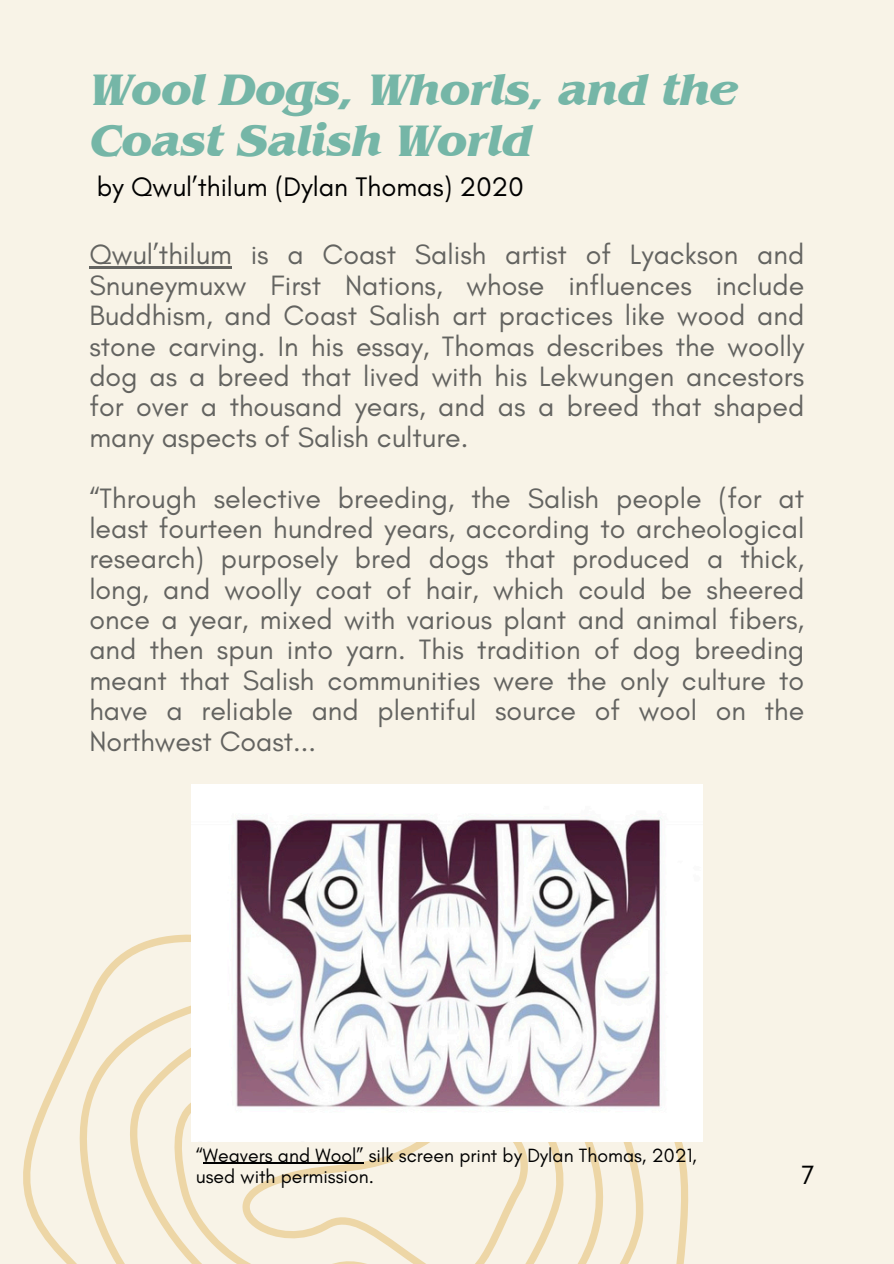
<style>
.page{position:relative;width:894px;height:1264px;background:#fff}
.page>*{position:absolute;margin:0;border:0;box-sizing:border-box;transform-origin:0 0}
.t1{font:italic 700 45.3px/50.7px "Benguiat Pro ITC";letter-spacing:-.03em;color:#75b6a7}
.t2{font:28.5px/30.5px "Glacial Indifference";color:#636360;text-align:justify}
.t3{font:27.3px "Glacial Indifference";color:#000}
.t4{font:27px "Glacial Indifference";color:#000}
.t5{font:19.5px/21.3px "Glacial Indifference";color:#000}
</style>
<div class="page">
<div style="left:0;top:0;width:893px;height:1263px;background:#f8f3e7"></div>
<svg style="left:23px;top:784px;width:680px;height:479px"></svg>
<hr style="left:89px;top:267px;width:143px;height:2px;background:#636360">
<img style="left:191px;top:784px;width:511px;height:357px">
<hr style="left:203px;top:1162px;width:160px;height:1px;background:#000">
<p class="t1" style="left:89px;top:72px;width:649px">Wool Dogs, Whorls, and the<br>Coast Salish World</p>
<p class="t3" style="left:97px;top:170px;width:428px">by Qwul’thilum (Dylan Thomas) 2020</p>
<h1 class="t2" style="left:89px;top:239px;width:716px">Qwul’thilum is a Coast Salish artist of Lyackson and Snuneymuxw First Nations, whose influences include Buddhism, and Coast Salish art practices like wood and stone carving. In his essay, Thomas describes the woolly dog as a breed that lived with his Lekwungen ancestors for over a thousand years, and as a breed that shaped many aspects of Salish culture.</h1>
<h2 class="t2" style="left:89px;top:482px;width:716px">“Through selective breeding, the Salish people (for at least fourteen hundred years, according to archeological research) purposely bred dogs that produced a thick, long, and woolly coat of hair, which could be sheered once a year, mixed with various plant and animal fibers, and then spun into yarn. This tradition of dog breeding meant that Salish communities were the only culture to have a reliable and plentiful source of wool on the Northwest Coast...</h2>
<p class="t5" style="left:196px;top:1144px;width:502px">“Weavers and Wool” silk screen print by Dylan Thomas, 2021, used with permission.</p>
<p class="t4" style="left:801px;top:1157px;width:15px">7</p>
</div>
